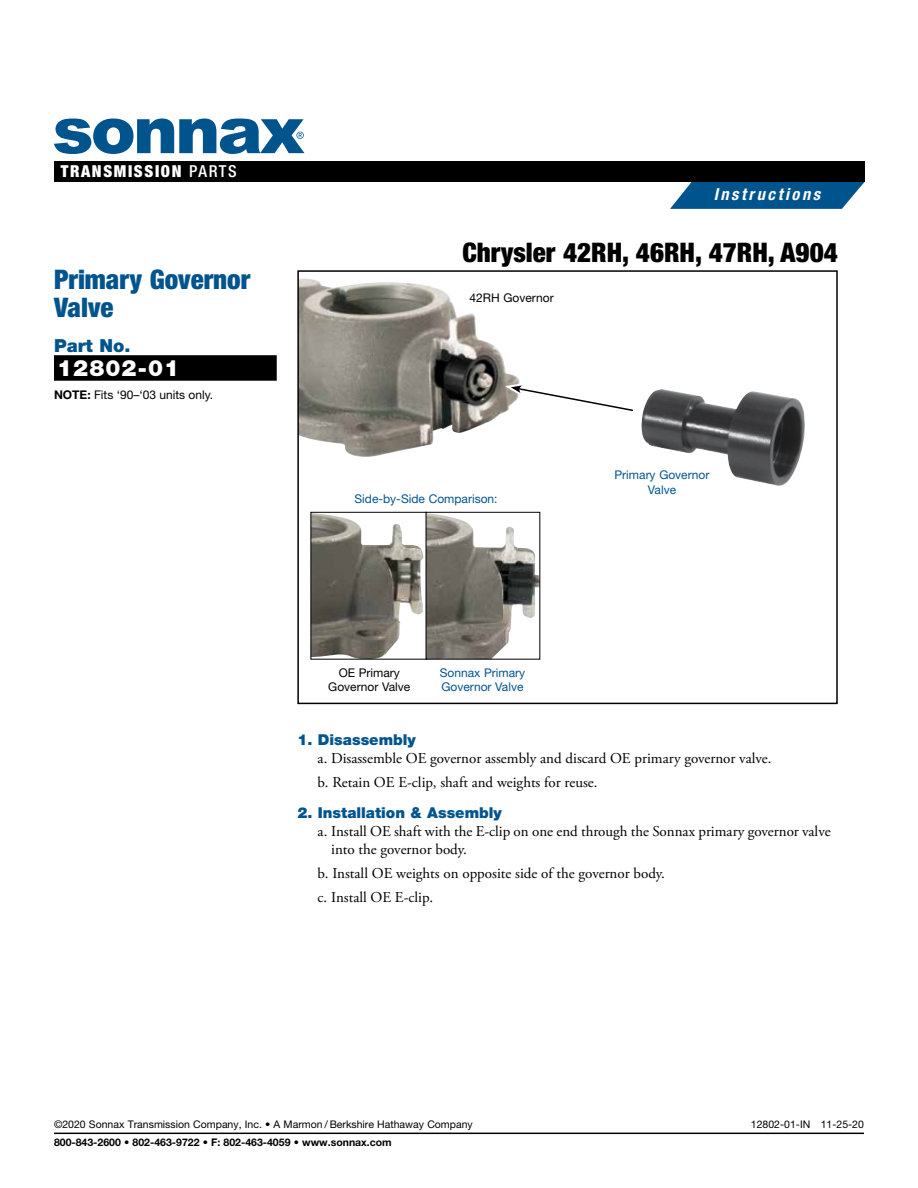
<style>
.page{position:relative;width:918px;height:1188px;background:#fff}
.page>*{position:absolute;margin:0;border:0;box-sizing:border-box;transform-origin:0 0}
.t1{font:900 condensed 27px "Helvetica Neue LT Std";color:#000}
.t2{font:900 condensed 27px/27.8px "Helvetica Neue LT Std";color:#00548e}
.t3{font:900 22.5px "Helvetica Neue LT Std";letter-spacing:.05em;color:#fff}
.t4{font:900 18px "Helvetica Neue LT Std";color:#00548e}
.t5{font:900 condensed 16.5px "Helvetica Neue LT Std";letter-spacing:.1em;color:#fff}
.t6{font:italic 700 condensed 16.5px "Helvetica Neue LT Std";letter-spacing:.155em;color:#fff}
.t7{font:15px/24px "Adobe Garamond Pro";color:#000}
.t8{font:900 15px "Helvetica Neue LT Std";color:#00548e}
.t9{font:12px/14.4px "Helvetica Neue LT Std";color:#00548e}
.t10{font:12px/14.4px "Helvetica Neue LT Std";color:#000;text-align:center}
.t11{font:10.5px "Helvetica Neue LT Std";color:#000}
.t12{font:700 10.5px "Helvetica Neue LT Std";color:#000}
.s1{font-weight:500}
.s2{font-weight:700}
</style>
<div class="page">
<img style="left:300px;top:278px;width:220px;height:179px">
<div style="left:297px;top:270px;width:541px;height:434px;border:2px solid #000"></div>
<div style="left:54px;top:355px;width:223px;height:26px;background:#000"></div>
<img style="left:641px;top:389px;width:164px;height:97px">
<svg style="left:505px;top:383px;width:128px;height:33px"></svg>
<img style="left:312px;top:514px;width:112px;height:144px">
<div style="left:310px;top:512px;width:117px;height:148px;border:1px solid #000"></div>
<img style="left:428px;top:514px;width:110px;height:144px">
<div style="left:426px;top:512px;width:114px;height:148px;border:1px solid #000"></div>
<hr style="left:54px;top:1133px;width:810px;height:1px;background:#000">
<svg style="left:670px;top:182px;width:195px;height:27px;background:#1e689b"></svg>
<div style="left:54px;top:161px;width:811px;height:21px;background:#000"></div>
<svg style="left:54px;top:118px;width:250px;height:36px"></svg>
<p class="t5" style="left:61px;top:161px;width:178px">TRANSMISSION <span class="s1">PARTS</span></p>
<h1 class="t2" style="left:54px;top:265px;width:198px">Primary Governor<br>Valve</h1>
<p class="t4" style="left:54px;top:335px;width:78px">Part No.</p>
<h2 class="t3" style="left:57px;top:355px;width:124px">12802-01</h2>
<p class="t10" style="left:54px;top:388px;width:161px"><span class="s2">NOTE:</span> Fits ‘90–‘03 units only.</p>
<p class="t6" style="left:714px;top:185px;width:108px">Instructions</p>
<h1 class="t1" style="left:462px;top:236px;width:377px">Chrysler 42RH, 46RH, 47RH, A904</h1>
<p class="t10" style="left:470px;top:291px;width:86px">42RH Governor</p>
<p class="t9" style="left:355px;top:492px;width:145px">Side-by-Side Comparison:</p>
<p class="t9" style="left:615px;top:468px;width:96px;text-align:center">Primary Governor<br>Valve</p>
<p class="t10" style="left:328px;top:665px;width:84px">OE Primary<br>Governor Valve</p>
<p class="t9" style="left:440px;top:665px;width:87px">Sonnax Primary<br>Governor Valve</p>
<p class="t8" style="left:297px;top:731px;width:120px">1. Disassembly</p>
<p class="t7" style="left:318px;top:747px;width:455px">a. Disassemble OE governor assembly and discard OE primary governor valve. b. Retain OE E-clip, shaft and weights for reuse.</p>
<p class="t8" style="left:297px;top:804px;width:206px">2. Installation &amp; Assembly</p>
<p class="t7" style="left:331px;top:823px;width:501px;line-height:18px;text-indent:-14px">a. Install OE shaft with the E-clip on one end through the Sonnax primary governor valve into the governor body.</p>
<p class="t7" style="left:318px;top:862px;width:349px">b. Install OE weights on opposite side of the governor body. c. Install OE E-clip.</p>
<p class="t11" style="left:54px;top:1118px;width:420px">©2020 Sonnax Transmission Company, Inc. • A Marmon / Berkshire Hathaway Company</p>
<p class="t11" style="left:751px;top:1118px;width:115px">12802-01-IN 11-25-20</p>
<p class="t12" style="left:54px;top:1136px;width:339px">800-843-2600 • 802-463-9722 • F: 802-463-4059 • www.sonnax.com</p>
</div>
